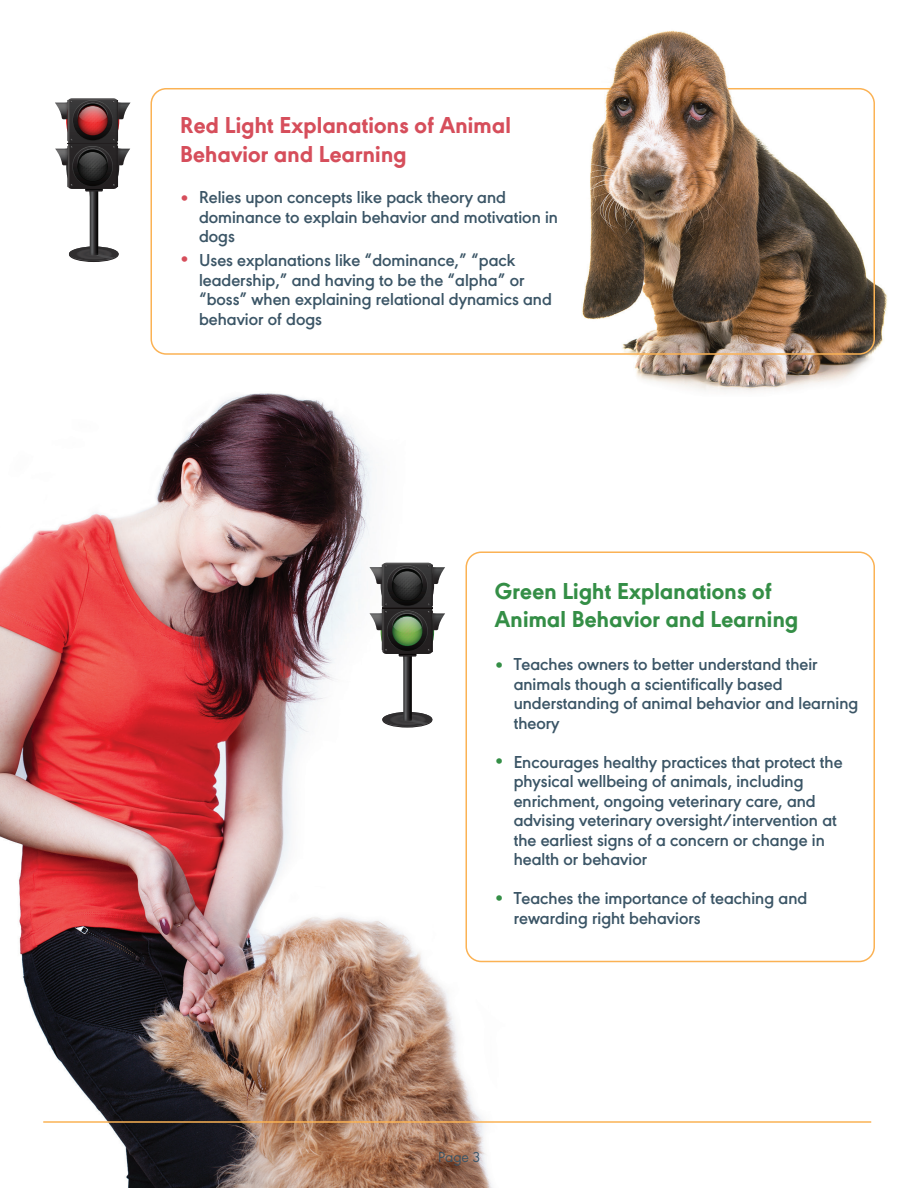
<style>
.page{position:relative;width:918px;height:1188px;background:#fff}
.page>*{position:absolute;margin:0;border:0;box-sizing:border-box;transform-origin:0 0}
.t1{font:800 24px/28.5px "URW Geometric";letter-spacing:.01em;color:#348e46}
.t2{font:800 24px/28.5px "URW Geometric";letter-spacing:.01em;color:#d64e5b}
.t3{font:600 18px/19.5px "URW Geometric";color:#3b5566}
.t4{font:600 18px "URW Geometric";color:#348e46}
.t5{font:600 18px "URW Geometric";color:#d64e5b}
.t6{font:15px "URW Geometric";color:#3b5566}
</style>
<div class="page">
<svg style="left:55px;top:98px;width:76px;height:164px"></svg>
<img style="left:0;top:393px;width:526px;height:795px">
<svg style="left:370px;top:563px;width:75px;height:165px"></svg>
<img style="left:582px;top:30px;width:306px;height:362px">
<div style="left:151px;top:88px;width:724px;height:267px;border:2px solid #fbb254;border-radius:15px"></div>
<div style="left:465px;top:551px;width:410px;height:411px;border:2px solid #fbb254;border-radius:15px"></div>
<hr style="left:43px;top:1121px;width:828px;height:2px;background:#fbb254">
<h1 class="t2" style="left:180px;top:110px;width:332px">Red Light Explanations of Animal<br>Behavior and Learning</h1>
<p class="t5" style="left:180px;top:185px;width:10px">•</p>
<p class="t3" style="left:199px;top:186px;width:361px">Relies upon concepts like pack theory and dominance to explain behavior and motivation in dogs</p>
<p class="t3" style="left:199px;top:249px;width:354px">Uses explanations like “dominance,” “pack leadership,” and having to be the “alpha” or “boss” when explaining relational dynamics and behavior of dogs</p>
<p class="t5" style="left:180px;top:246px;width:10px">•</p>
<h1 class="t1" style="left:495px;top:575px;width:305px">Green Light Explanations of<br>Animal Behavior and Learning</h1>
<p class="t4" style="left:495px;top:652px;width:10px">•</p>
<p class="t4" style="left:495px;top:748px;width:10px">•</p>
<p class="t4" style="left:495px;top:884px;width:10px">•</p>
<p class="t3" style="left:514px;top:653px;width:346px">Teaches owners to better understand their animals though a scientifically based understanding of animal behavior and learning theory</p>
<p class="t3" style="left:514px;top:751px;width:330px">Encourages healthy practices that protect the physical wellbeing of animals, including enrichment, ongoing veterinary care, and advising veterinary oversight/intervention at the earliest signs of a concern or change in health or behavior</p>
<p class="t3" style="left:514px;top:887px;width:295px">Teaches the importance of teaching and rewarding right behaviors</p>
<p class="t6" style="left:438px;top:1146px;width:43px">Page 3</p>
</div>
